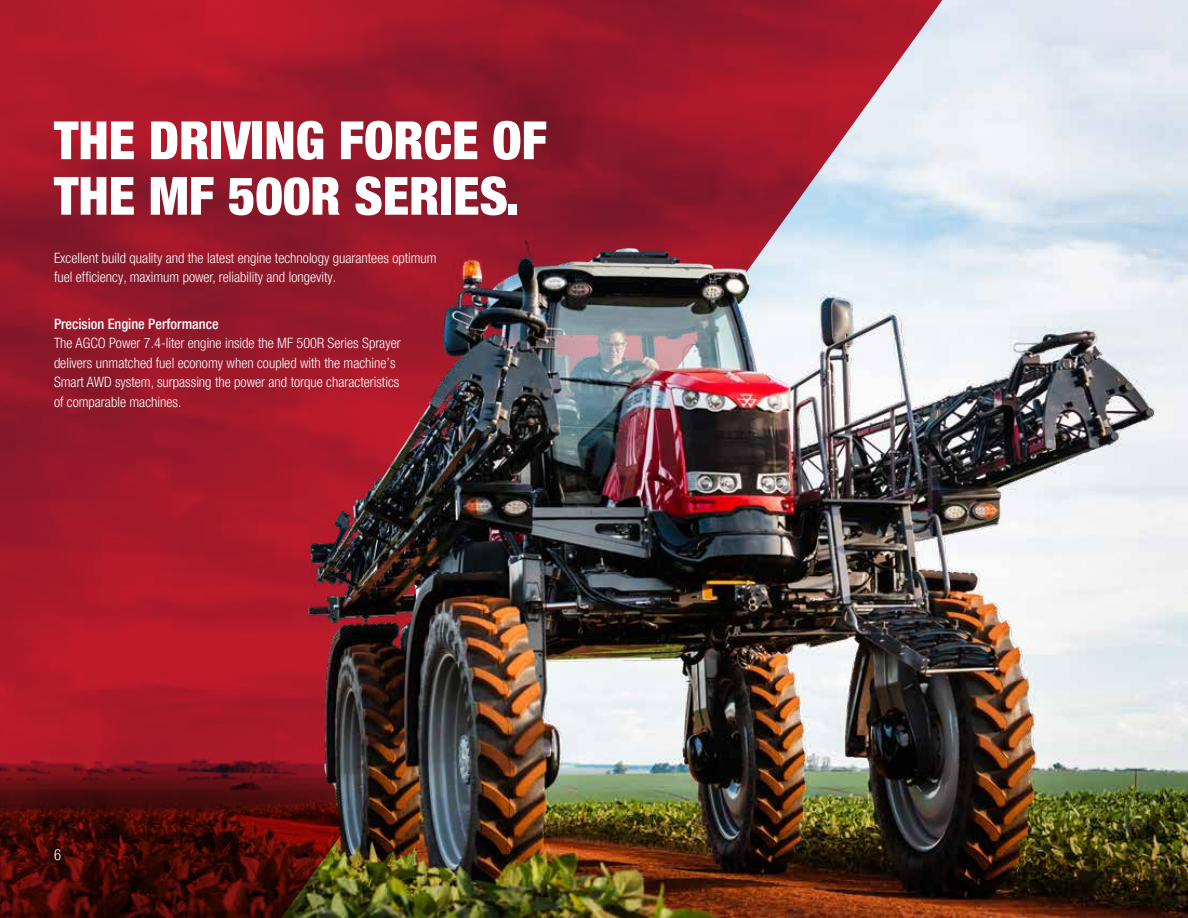
<style>
.page{position:relative;width:1188px;height:918px;background:#fff}
.page>*{position:absolute;margin:0;border:0;box-sizing:border-box;transform-origin:0 0}
.t1{font:900 condensed 52.8px/55.5px "Helvetica Neue LT Pro";color:#fff}
.t2{font:300 condensed 15px "Helvetica Neue LT Pro";color:#fff}
.t3{font:300 condensed 14.25px/19.5px "Helvetica Neue LT Pro";color:#fff}
.t4{font:500 condensed 14.25px "Helvetica Neue LT Pro";color:#fff}
</style>
<div class="page">
<svg style="left:0;top:0;width:285px;height:918px;background:#941624"></svg>
<img style="left:285px;top:0;width:889px;height:918px">
<h1 class="t1" style="left:54px;top:112px;width:494px">THE DRIVING FORCE OF<br>THE MF 500R SERIES.</h1>
<p class="t3" style="left:54px;top:248px;width:384px">Excellent build quality and the latest engine technology guarantees optimum fuel efficiency, maximum power, reliability and longevity.</p>
<p class="t4" style="left:54px;top:315px;width:166px">Precision Engine Performance</p>
<p class="t3" style="left:54px;top:333px;width:348px">The AGCO Power 7.4-liter engine inside the MF 500R Series Sprayer delivers unmatched fuel economy when coupled with the machine’s Smart AWD system, surpassing the power and torque characteristics of comparable machines.</p>
<p class="t2" style="left:54px;top:846px;width:9px">6</p>
</div>
